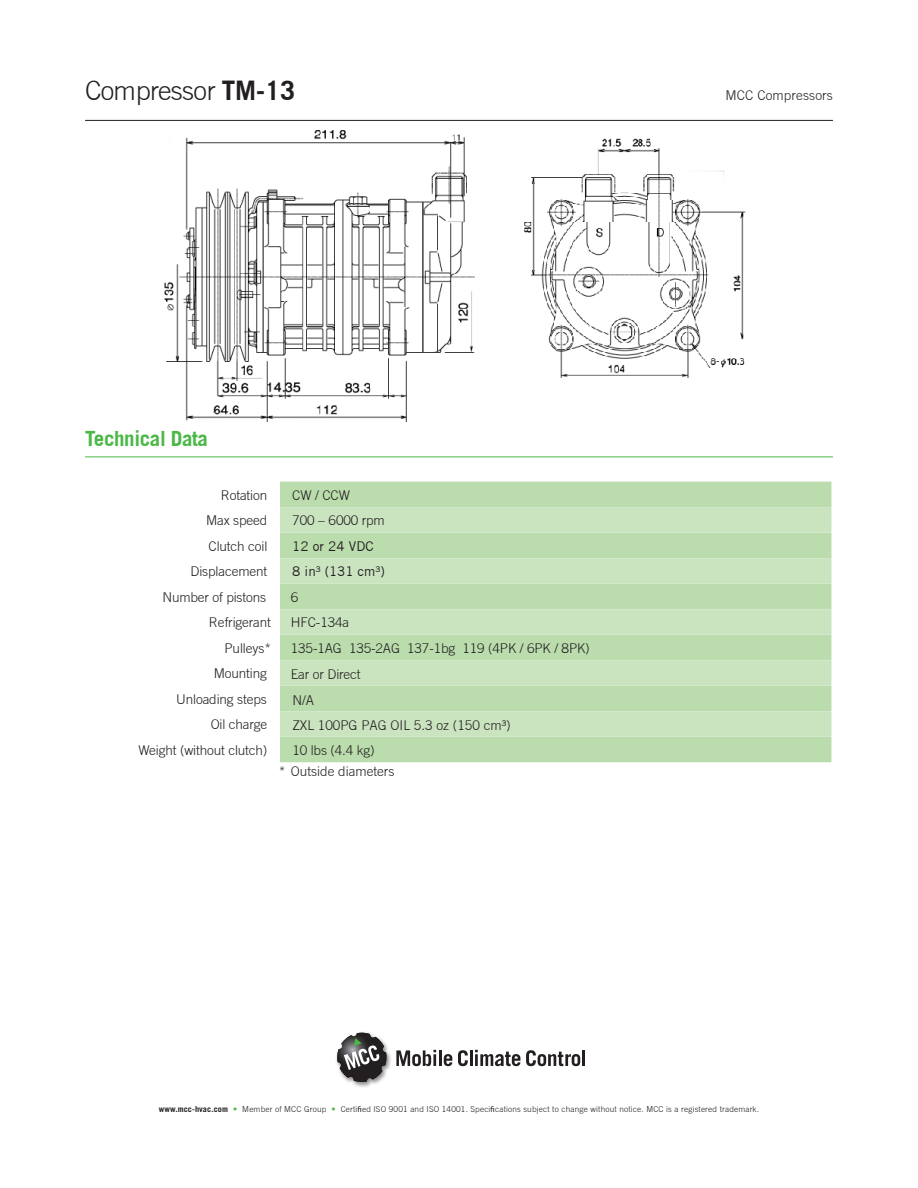
<style>
.page{position:relative;width:918px;height:1188px;background:#fff}
.page>*{position:absolute;margin:0;border:0;box-sizing:border-box;transform-origin:0 0}
.t1{font:300 27px "Trade Gothic";letter-spacing:-.03em;color:#231f20}
.t2{font:700 21px "Trade Gothic";letter-spacing:-.02em;color:#4cb848}
.t3{font:300 13.5px/25.5px "Trade Gothic";letter-spacing:-.01em;color:#231f20}
.t4{font:13.5px/25.5px "Trade Gothic";color:#231f20}
.t5{font:300 13.5px "Trade Gothic";letter-spacing:.01em;color:#231f20}
.t6{font:300 8.25px "Trade Gothic";letter-spacing:.02em;color:#231f20}
.s1{font-weight:700}
.s2{color:#4cb848}
.s3{font-family:"Myriad Pro";font-weight:400}
</style>
<div class="page">
<hr style="left:85px;top:120px;width:748px;height:1px;background:#231f20">
<img style="left:336px;top:1032px;width:55px;height:55px">
<svg style="left:337px;top:1033px;width:50px;height:49px"></svg>
<svg style="left:396px;top:1050px;width:56px;height:16px"></svg>
<svg style="left:458px;top:1050px;width:10px;height:16px"></svg>
<hr style="left:470px;top:1050px;width:3px;height:16px;background:#231f20">
<svg style="left:475px;top:1050px;width:45px;height:16px"></svg>
<svg style="left:526px;top:1050px;width:54px;height:16px"></svg>
<hr style="left:582px;top:1050px;width:3px;height:16px;background:#231f20">
<hr style="left:85px;top:457px;width:748px;height:1px;background:#4cb848">
<img style="left:164px;top:130px;width:582px;height:291px">
<div style="left:280px;top:482px;width:551px;height:280px;background:#bbddae"></div>
<svg style="left:280px;top:507px;width:551px;height:230px;background:#c3e1b8"></svg>
<h1 class="t1" style="left:85px;top:74px;width:212px">Compressor <span class="s1">TM-13</span></h1>
<p class="t5" style="left:725px;top:87px;width:109px">MCC Compressors</p>
<h2 class="t2" style="left:85px;top:425px;width:125px">Technical Data</h2>
<p class="t3" style="left:221px;top:482px;width:48px">Rotation</p>
<p class="t3" style="left:206px;top:508px;width:63px">Max speed</p>
<p class="t3" style="left:209px;top:533px;width:60px">Clutch coil</p>
<p class="t3" style="left:191px;top:559px;width:78px">Displacement</p>
<p class="t3" style="left:162px;top:584px;width:105px">Number of pistons</p>
<p class="t3" style="left:209px;top:610px;width:64px">Refrigerant</p>
<p class="t3" style="left:224px;top:635px;width:48px">Pulleys*</p>
<p class="t3" style="left:214px;top:661px;width:55px">Mounting</p>
<p class="t3" style="left:176px;top:686px;width:92px">Unloading steps</p>
<p class="t3" style="left:211px;top:712px;width:58px">Oil charge</p>
<p class="t3" style="left:138px;top:737px;width:130px">Weight (without clutch)</p>
<p class="t3" style="left:292px;top:482px;width:94px">CW / CCW<br>700 – 6000 rpm</p>
<p class="t4" style="left:292px;top:533px;width:94px">12 or 24 VDC<br>8 in³ (131 cm³)</p>
<p class="t3" style="left:291px;top:584px;width:300px">6<br>HFC-134a<br>135-1AG 135-2AG 137-1bg 119 (4PK / 6PK / 8PK)<br>Ear or Direct</p>
<p class="t3" style="left:292px;top:688px;width:23px">N/A</p>
<p class="t3" style="left:292px;top:712px;width:220px">ZXL 100PG PAG OIL 5.3 oz (150 cm³)<br>10 lbs (4.4 kg)</p>
<p class="t3" style="left:279px;top:758px;width:117px">* Outside diameters</p>
<p class="t6" style="left:159px;top:1104px;width:602px"><span class="s1">www.mcc-hvac.com</span> <span class="s2">•</span> Member of MCC Group <span class="s2">•</span> Certi<span class="s3">fi</span>ed ISO 9001 and ISO 14001. Speci<span class="s3">fi</span>cations subject to change without notice. MCC is a registered trademark.</p>
</div>
